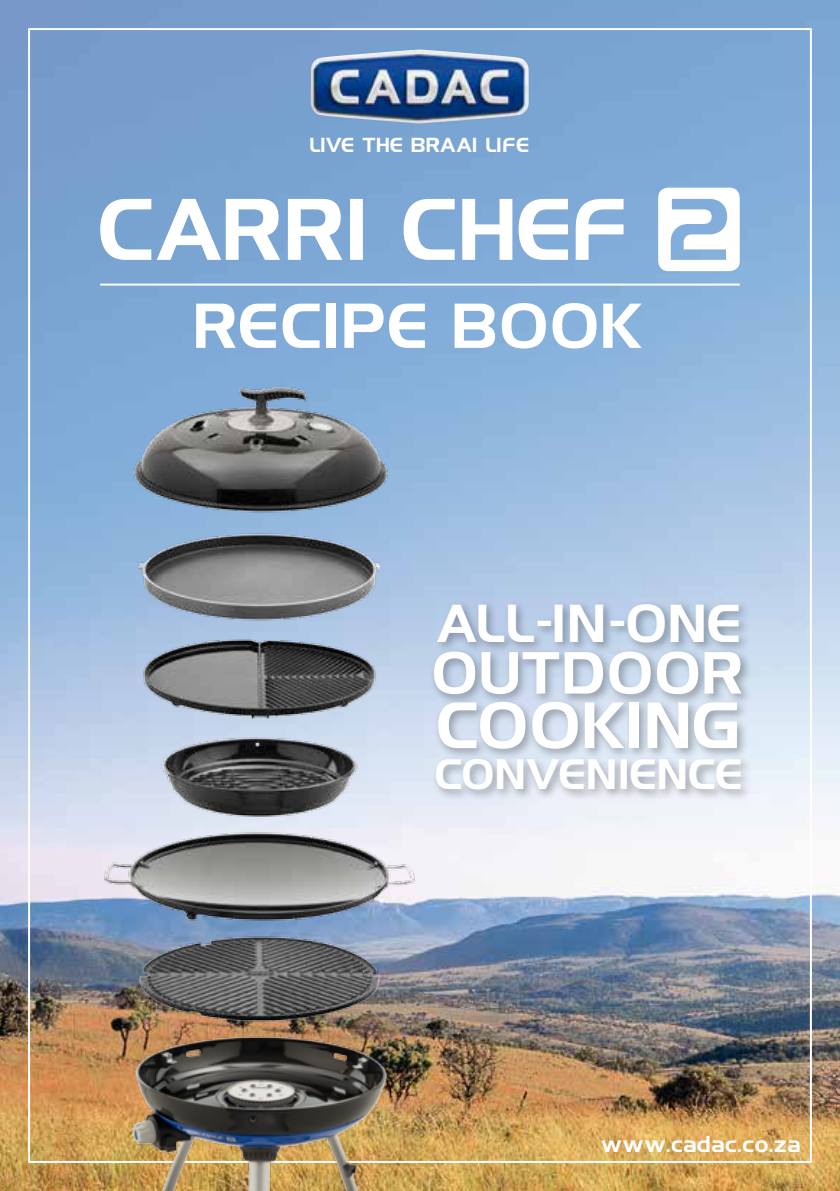
<style>
.page{position:relative;width:840px;height:1191px;background:#fff}
.page>*{position:absolute;margin:0;border:0;box-sizing:border-box;transform-origin:0 0}
.t1{font:58.6px "Hancock Park Laser";letter-spacing:.04em;color:#fff}
.t2{font:56.8px "Hancock Park Laser";letter-spacing:.04em;color:#fff}
.t3{font:53.2px "Hancock Park Laser";letter-spacing:.04em;color:#fff}
.t4{font:48px "Hancock Park Laser";letter-spacing:.04em;color:#fff}
.t5{font:38.2px "Hancock Park Laser";letter-spacing:-.015em;color:#fff}
.t6{font:20.8px "Hancock Park Laser";letter-spacing:.04em;color:#fff}
.t7{font:18.2px "Hancock Park Laser";letter-spacing:.04em;color:#fff}
</style>
<div class="page">
<img style="left:0;top:0;width:839px;height:1191px">
<img style="left:315px;top:50px;width:103px;height:11px">
<hr style="left:100px;top:283px;width:639px;height:2px;background:#fff">
<svg style="left:100px;top:199px;width:523px;height:61px"></svg>
<svg style="left:657px;top:188px;width:82px;height:83px"></svg>
<img style="left:84px;top:1034px;width:350px;height:157px">
<img style="left:84px;top:340px;width:350px;height:683px">
<div style="left:429px;top:600px;width:324px;height:201px;background:#000;opacity:.3"></div>
<p class="t7" style="left:310px;top:135px;width:221px">LIVE THE BRAAI LIFE</p>
<h2 class="t2" style="left:196px;top:295px;width:449px">RECIPE BOOK</h2>
<h3 class="t4" style="left:437px;top:597px;width:307px">ALL-IN-ONE</h3>
<h3 class="t3" style="left:434px;top:644px;width:313px">OUTDOOR</h3>
<h1 class="t1" style="left:438px;top:693px;width:304px">COOKING</h1>
<h3 class="t5" style="left:436px;top:753px;width:309px">CONVENIENCE</h3>
<p class="t6" style="left:601px;top:1132px;width:201px">www.cadac.co.za</p>
</div>
